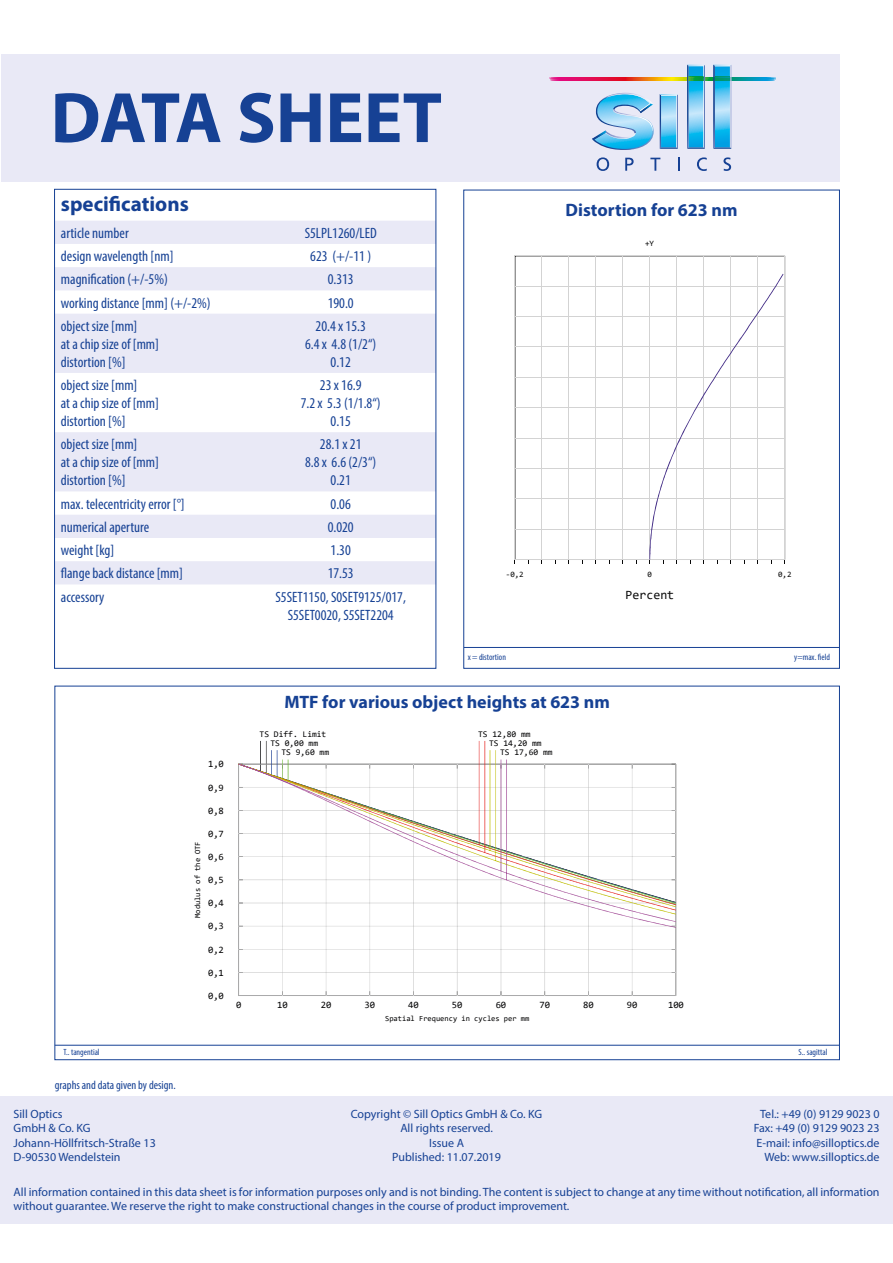
<style>
.page{position:relative;width:893px;height:1263px;background:#fff}
.page>*{position:absolute;margin:0;border:0;box-sizing:border-box;transform-origin:0 0}
.t1{font:700 72px "Myriad Pro";color:#164194}
.t2{font:700 21px "Myriad Pro";color:#164194}
.t3{font:700 18px "Myriad Pro";color:#164194}
.t4{font:condensed 15px/18px "Myriad Pro";color:#164194;text-align:center}
.t5{font:12.6px "Consolas";color:#0a0a0a}
.t6{font:12px/14.4px "Myriad Pro";color:#164194}
.t7{font:condensed 12px "Myriad Pro";color:#164194}
.t8{font:9.6px "Consolas";color:#020203}
.t9{font:condensed 9px "Myriad Pro";color:#164194}
.t10{font:8.7px "Consolas";color:#020203}
.t11{font:8.1px "Consolas";color:#0a0a0a}
.t12{font:7.8px "Consolas";color:#020203}
.t13{font:7.65px "Consolas";color:#020203}
</style>
<div class="page">
<svg style="left:56px;top:221px;width:378px;height:363px;fill:#e9e9f6"></svg>
<hr style="left:0;top:1096px;width:1px;height:128px;background:#e9e9f6">
<div style="left:1px;top:54px;width:839px;height:128px;background:#e9e9f6"></div>
<svg style="left:549px;top:77px;width:221px;height:1px"></svg>
<hr style="left:549px;top:78px;width:227px;height:1px;background:#75c1e9">
<svg style="left:550px;top:80px;width:225px;height:1px"></svg>
<svg style="left:550px;top:79px;width:223px;height:1px"></svg>
<svg style="left:549px;top:78px;width:226px;height:1px"></svg>
<svg style="left:597px;top:157px;width:12px;height:14px"></svg>
<svg style="left:625px;top:158px;width:9px;height:13px"></svg>
<svg style="left:650px;top:158px;width:10px;height:13px"></svg>
<svg style="left:678px;top:158px;width:2px;height:13px"></svg>
<svg style="left:697px;top:157px;width:10px;height:14px"></svg>
<svg style="left:723px;top:157px;width:8px;height:14px"></svg>
<svg style="left:592px;top:65px;width:140px;height:85px"></svg>
<svg style="left:594px;top:76px;width:136px;height:1px"></svg>
<svg style="left:594px;top:80px;width:136px;height:1px"></svg>
<svg style="left:594px;top:78px;width:136px;height:2px"></svg>
<svg style="left:594px;top:77px;width:136px;height:1px"></svg>
<div style="left:1px;top:1096px;width:892px;height:128px;background:#e9e9f6"></div>
<svg style="left:514px;top:255px;width:270px;height:305px"></svg>
<hr style="left:784px;top:256px;width:1px;height:303px;background:#d3d3d3">
<hr style="left:757px;top:256px;width:1px;height:303px;background:#d3d3d3">
<hr style="left:730px;top:256px;width:1px;height:303px;background:#d3d3d3">
<hr style="left:703px;top:256px;width:1px;height:303px;background:#d3d3d3">
<hr style="left:676px;top:256px;width:1px;height:303px;background:#d3d3d3">
<hr style="left:649px;top:256px;width:1px;height:303px;background:#d3d3d3">
<hr style="left:622px;top:256px;width:1px;height:303px;background:#d3d3d3">
<hr style="left:595px;top:256px;width:1px;height:303px;background:#d3d3d3">
<hr style="left:568px;top:256px;width:1px;height:303px;background:#d3d3d3">
<hr style="left:541px;top:256px;width:1px;height:303px;background:#d3d3d3">
<hr style="left:514px;top:256px;width:1px;height:303px;background:#d3d3d3">
<hr style="left:515px;top:255px;width:270px;height:1px;background:#d3d3d3">
<hr style="left:515px;top:286px;width:270px;height:1px;background:#d3d3d3">
<hr style="left:515px;top:316px;width:270px;height:1px;background:#d3d3d3">
<hr style="left:515px;top:346px;width:270px;height:1px;background:#d3d3d3">
<hr style="left:515px;top:377px;width:270px;height:1px;background:#d3d3d3">
<hr style="left:515px;top:407px;width:270px;height:1px;background:#d3d3d3">
<hr style="left:515px;top:438px;width:270px;height:1px;background:#d3d3d3">
<hr style="left:515px;top:468px;width:270px;height:1px;background:#d3d3d3">
<hr style="left:515px;top:498px;width:270px;height:1px;background:#d3d3d3">
<hr style="left:515px;top:529px;width:270px;height:1px;background:#d3d3d3">
<hr style="left:515px;top:559px;width:270px;height:1px;background:#d3d3d3">
<svg style="left:643px;top:274px;width:142px;height:290px"></svg>
<hr style="left:55px;top:1045px;width:784px;height:1px;background:#164194">
<hr style="left:464px;top:647px;width:375px;height:1px;background:#164194">
<hr style="left:239px;top:995px;width:437px;height:1px;background:#d2d2d2">
<hr style="left:239px;top:972px;width:437px;height:1px;background:#d2d2d2">
<hr style="left:239px;top:949px;width:437px;height:1px;background:#d2d2d2">
<hr style="left:238px;top:764px;width:1px;height:232px;background:#d2d2d2">
<hr style="left:282px;top:764px;width:1px;height:232px;background:#d2d2d2">
<hr style="left:326px;top:764px;width:1px;height:232px;background:#d2d2d2">
<hr style="left:370px;top:764px;width:1px;height:232px;background:#d2d2d2">
<hr style="left:413px;top:764px;width:1px;height:232px;background:#d2d2d2">
<hr style="left:457px;top:764px;width:1px;height:232px;background:#d2d2d2">
<hr style="left:501px;top:764px;width:1px;height:232px;background:#d2d2d2">
<hr style="left:544px;top:764px;width:1px;height:232px;background:#d2d2d2">
<hr style="left:588px;top:764px;width:1px;height:232px;background:#d2d2d2">
<hr style="left:632px;top:764px;width:1px;height:232px;background:#d2d2d2">
<hr style="left:676px;top:764px;width:1px;height:232px;background:#d2d2d2">
<svg style="left:238px;top:759px;width:438px;height:169px"></svg>
<h1 class="t1" style="left:51px;top:71px;width:393px">DATA SHEET</h1>
<h2 class="t2" style="left:61px;top:191px;width:129px">specifications</h2>
<p class="t4" style="left:61px;top:224px;width:69px">article number</p>
<p class="t4" style="left:305px;top:224px;width:73px">S5LPL1260/LED</p>
<p class="t4" style="left:61px;top:247px;width:114px">design wavelength [nm]</p>
<p class="t4" style="left:310px;top:247px;width:62px">623 (+/-11 )</p>
<p class="t4" style="left:61px;top:270px;width:108px">magnification (+/-5%)</p>
<p class="t4" style="left:328px;top:270px;width:28px">0.313</p>
<p class="t4" style="left:61px;top:293px;width:151px">working distance [mm] (+/-2%)</p>
<p class="t4" style="left:328px;top:293px;width:28px">190.0</p>
<p class="t4" style="left:61px;top:317px;width:100px;text-align:left">object size [mm]<br>at a chip size of [mm] distortion [%]</p>
<p class="t4" style="left:305px;top:317px;width:73px">20.4 x 15.3<br>6.4 x 4.8 (1/2“)<br>0.12</p>
<p class="t4" style="left:61px;top:376px;width:100px;text-align:left">object size [mm]<br>at a chip size of [mm] distortion [%]</p>
<p class="t4" style="left:301px;top:376px;width:82px">23 x 16.9<br>7.2 x 5.3 (1/1.8“)<br>0.15</p>
<p class="t4" style="left:61px;top:435px;width:100px;text-align:left">object size [mm]<br>at a chip size of [mm] distortion [%]</p>
<p class="t4" style="left:305px;top:435px;width:73px">28.1 x 21<br>8.8 x 6.6 (2/3“)<br>0.21</p>
<p class="t4" style="left:61px;top:494px;width:125px">max. telecentricity error [°]</p>
<p class="t4" style="left:331px;top:494px;width:22px">0.06</p>
<p class="t4" style="left:61px;top:518px;width:90px">numerical aperture</p>
<p class="t4" style="left:328px;top:518px;width:28px">0.020</p>
<p class="t4" style="left:61px;top:541px;width:55px">weight [kg]</p>
<p class="t4" style="left:331px;top:541px;width:22px">1.30</p>
<p class="t4" style="left:61px;top:564px;width:124px">flange back distance [mm]</p>
<p class="t4" style="left:328px;top:564px;width:28px">17.53</p>
<p class="t4" style="left:61px;top:587px;width:45px">accessory</p>
<p class="t4" style="left:276px;top:587px;width:132px">S5SET1150, S0SET9125/017,<br>S5SET0020, S5SET2204</p>
<h3 class="t3" style="left:566px;top:198px;width:174px">Distortion for 623 nm</h3>
<p class="t11" style="left:645px;top:238px;width:10px">+Y</p>
<p class="t11" style="left:506px;top:569px;width:19px">-0,2</p>
<p class="t11" style="left:648px;top:569px;width:6px">0</p>
<p class="t11" style="left:778px;top:569px;width:15px">0,2</p>
<p class="t5" style="left:625px;top:586px;width:50px">Percent</p>
<p class="t9" style="left:468px;top:652px;width:40px">x = distortion</p>
<p class="t9" style="left:794px;top:652px;width:37px">y=max. field</p>
<h3 class="t3" style="left:284px;top:690px;width:327px">MTF for various object heights at 623 nm</h3>
<p class="t12" style="left:192px;top:918px;width:78px;rotate:-90deg">Modulus of the OTF</p>
<p class="t8" style="left:208px;top:758px;width:17px">1,0</p>
<p class="t8" style="left:208px;top:781px;width:17px">0,9</p>
<p class="t8" style="left:208px;top:804px;width:17px">0,8</p>
<p class="t8" style="left:208px;top:827px;width:17px">0,7</p>
<p class="t8" style="left:208px;top:850px;width:17px">0,6</p>
<p class="t8" style="left:208px;top:873px;width:17px">0,5</p>
<p class="t8" style="left:208px;top:896px;width:17px">0,4</p>
<p class="t8" style="left:208px;top:920px;width:17px">0,3</p>
<p class="t8" style="left:208px;top:943px;width:17px">0,2</p>
<p class="t8" style="left:208px;top:966px;width:17px">0,1</p>
<p class="t8" style="left:208px;top:989px;width:17px">0,0</p>
<p class="t10" style="left:260px;top:728px;width:68px">TS Diff. Limit</p>
<p class="t10" style="left:270px;top:737px;width:49px">TS 0,00 mm</p>
<p class="t10" style="left:281px;top:747px;width:49px">TS 9,60 mm</p>
<p class="t10" style="left:478px;top:728px;width:54px">TS 12,80 mm</p>
<p class="t10" style="left:489px;top:737px;width:54px">TS 14,20 mm</p>
<p class="t10" style="left:500px;top:747px;width:54px">TS 17,60 mm</p>
<p class="t8" style="left:236px;top:999px;width:7px">0</p>
<p class="t8" style="left:277px;top:999px;width:12px">10</p>
<p class="t8" style="left:321px;top:999px;width:12px">20</p>
<p class="t8" style="left:364px;top:999px;width:12px">30</p>
<p class="t8" style="left:408px;top:999px;width:12px">40</p>
<p class="t8" style="left:452px;top:999px;width:12px">50</p>
<p class="t8" style="left:496px;top:999px;width:12px">60</p>
<p class="t8" style="left:539px;top:999px;width:12px">70</p>
<p class="t8" style="left:583px;top:999px;width:12px">80</p>
<p class="t8" style="left:627px;top:999px;width:12px">90</p>
<p class="t8" style="left:668px;top:999px;width:17px">100</p>
<p class="t13" style="left:385px;top:1013px;width:146px">Spatial Frequency in cycles per mm</p>
<p class="t9" style="left:64px;top:1047px;width:38px">T.. tangential</p>
<p class="t9" style="left:799px;top:1047px;width:30px">S.. sagittal</p>
<p class="t7" style="left:55px;top:1077px;width:122px">graphs and data given by design.</p>
<p class="t6" style="left:14px;top:1106px;width:144px">Sill Optics<br>GmbH &amp; Co. KG<br>Johann-Höllfritsch-Straße 13<br>D-90530 Wendelstein</p>
<p class="t6" style="left:351px;top:1106px;width:193px;text-align:center">Copyright © Sill Optics GmbH &amp; Co. KG<br>All rights reserved.<br>Issue A<br>Published: 11.07.2019</p>
<p class="t6" style="left:754px;top:1106px;width:127px;text-align:right">Tel.: +49 (0) 9129 9023 0<br>Fax: +49 (0) 9129 9023 23<br>E-mail: info@silloptics.de<br>Web: www.silloptics.de</p>
<p class="t6" style="left:14px;top:1184px;width:867px">All information contained in this data sheet is for information purposes only and is not binding. The content is subject to change at any time without notification, all information without guarantee. We reserve the right to make constructional changes in the course of product improvement.</p>
</div>
